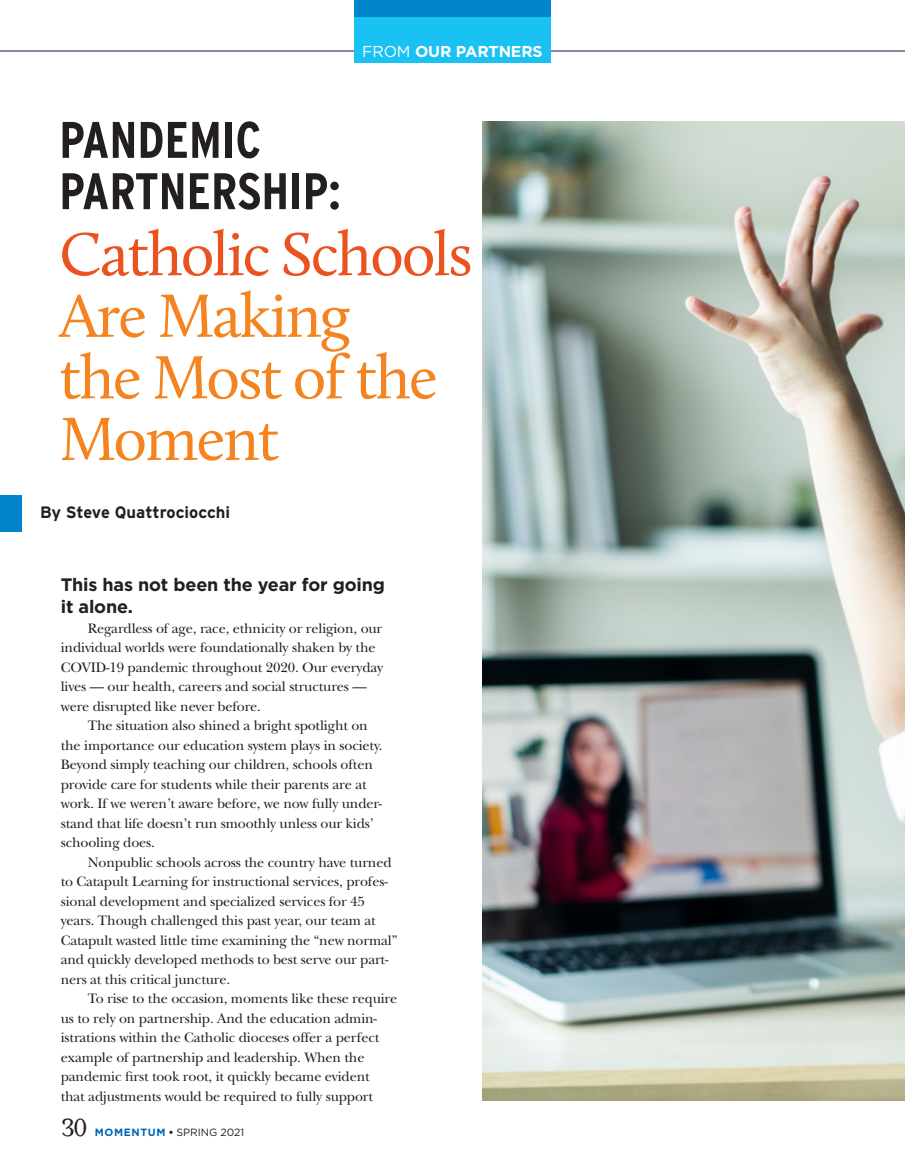
<style>
.page{position:relative;width:905px;height:1175px;background:#fff}
.page>*{position:absolute;margin:0;border:0;box-sizing:border-box;transform-origin:0 0}
.FTF_headlines{font:63px/61.5px "Calluna";letter-spacing:-.03em;color:#f58420}
.FTF_headlines-2{font:700 condensed 51.3px/51.3px "Interstate";color:#231f20}
.t1{font:28.5px "Mrs Eaves Small Caps OT";color:#231f20}
.Body_no_indent{font:700 18px/22.5px "Gotham";letter-spacing:-.01em;color:#231f20}
.Bylines_Interstate{font:700 16.5px "Interstate";color:#231f20}
.t2{font:700 15.75px "Gotham";letter-spacing:-.01em;color:#fff}
.Body{font:14.25px/19.5px "New Baskerville";letter-spacing:-.01em;color:#231f20}
.t3{font:10.5px "Gotham";color:#231f20}
.s1{font-weight:400}
.s2{color:#ea5220}
.s3{font-weight:700;color:#0164b1}
.s4{font-weight:700}
</style>
<div class="page">
<img style="left:482px;top:122px;width:422px;height:978px">
<hr style="left:0;top:51px;width:904px;height:1px;background:#121544">
<div style="left:0;top:495px;width:21px;height:36px;background:#0085cb"></div>
<div style="left:354px;top:0;width:196px;height:63px;background:#1ac1f3"></div>
<div style="left:354px;top:0;width:196px;height:17px;background:#0085cb"></div>
<p class="t2" style="left:362px;top:41px;width:182px"><span class="s1">FROM</span> OUR PARTNERS</p>
<p class="FTF_headlines-2" style="left:59px;top:114px;width:283px">PANDEMIC<br>PARTNERSHIP:</p>
<p class="FTF_headlines" style="left:59px;top:223px;width:415px"><span class="s2">Catholic Schools<br></span>Are Making<br>the Most of the<br>Moment</p>
<p class="Bylines_Interstate" style="left:40px;top:503px;width:192px">By Steve Quattrociocchi</p>
<p class="Body_no_indent" style="left:61px;top:573px;width:325px">This has not been the year for going it alone.</p>
<p class="Body" style="left:61px;top:618px;width:324px;text-indent:27px">Regardless of age, race, ethnicity or religion, our individual worlds were foundationally shaken by the COVID-19 pandemic throughout 2020. Our everyday lives — our health, careers and social structures — were disrupted like never before.</p>
<p class="Body" style="left:61px;top:715px;width:323px;text-indent:27px">The situation also shined a bright spotlight on the importance our education system plays in society.<br>Beyond simply teaching our children, schools often provide care for students while their parents are at work. If we weren’t aware before, we now fully under&shy;stand that life doesn’t run smoothly unless our kids’ schooling does.</p>
<p class="Body" style="left:61px;top:852px;width:338px;text-indent:27px">Nonpublic schools across the country have turned to Catapult Learning for instructional services, profes&shy;sional development and specialized services for 45 years. Though challenged this past year, our team at Catapult wasted little time examining the “new normal” and quickly developed methods to best serve our part&shy;ners at this critical juncture.</p>
<p class="Body" style="left:61px;top:988px;width:338px;text-indent:27px">To rise to the occasion, moments like these require us to rely on partnership. And the education admin&shy;istrations within the Catholic dioceses offer a perfect example of partnership and leadership. When the pandemic first took root, it quickly became evident that adjustments would be required to fully support</p>
<h3 class="t1" style="left:61px;top:1111px;width:29px">30</h3>
<p class="t3" style="left:95px;top:1125px;width:151px"><span class="s3">MOMENTUM</span> <span class="s4">•</span> SPRING 2021</p>
</div>
